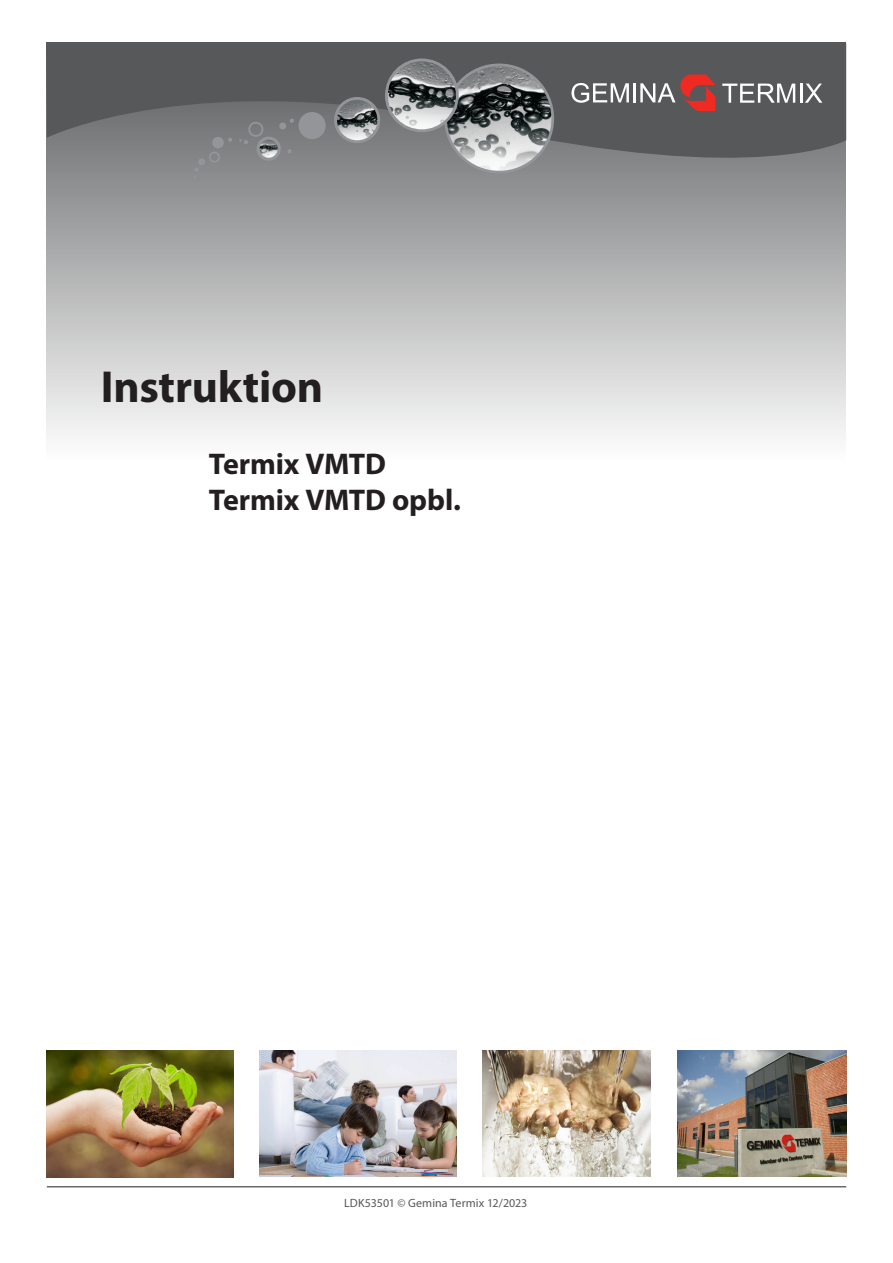
<style>
.page{position:relative;width:893px;height:1263px;background:#fff}
.page>*{position:absolute;margin:0;border:0;box-sizing:border-box;transform-origin:0 0}
.Brødtekst{font:700 45px "Myriad Pro";letter-spacing:-.005em;color:#231f20}
.Brødtekst-2{font:700 30px "Myriad Pro";letter-spacing:-.01em;color:#231f20}
.TOC_1{font:12px "Myriad Pro";letter-spacing:.005em;color:#57585a}
</style>
<div class="page">
<svg style="left:47px;top:188px;width:799px;height:248px;background:#c2c2c3"></svg>
<svg style="left:47px;top:43px;width:799px;height:145px;background:#696a6c"></svg>
<svg style="left:571px;top:83px;width:58px;height:20px"></svg>
<hr style="left:633px;top:83px;width:3px;height:19px;background:#fff">
<svg style="left:722px;top:84px;width:100px;height:19px"></svg>
<svg style="left:640px;top:74px;width:75px;height:37px;background:#8e5a59"></svg>
<img style="left:445px;top:65px;width:108px;height:107px;border-radius:54px">
<div style="left:444px;top:64px;width:110px;height:109px;border:3px solid #939598;border-radius:50%"></div>
<img style="left:386px;top:60px;width:71px;height:71px;border-radius:35px">
<div style="left:385px;top:59px;width:74px;height:73px;border:3px solid #939598;border-radius:50%"></div>
<img style="left:336px;top:98px;width:43px;height:44px;border-radius:22px">
<div style="left:334px;top:97px;width:46px;height:46px;border:3px solid #939598;border-radius:50%"></div>
<svg style="left:194px;top:136px;width:38px;height:43px;background:#868789"></svg>
<svg style="left:239px;top:111px;width:88px;height:52px;background:#818284"></svg>
<hr style="left:47px;top:1186px;width:799px;height:1px;background:#231f20">
<img style="left:482px;top:1050px;width:169px;height:127px">
<img style="left:260px;top:1050px;width:196px;height:126px">
<img style="left:677px;top:1050px;width:169px;height:127px">
<img style="left:47px;top:1050px;width:187px;height:127px">
<p class="Brødtekst" style="left:101px;top:357px;width:224px">Instruktion</p>
<p class="Brødtekst-2" style="left:209px;top:444px;width:179px">Termix VMTD</p>
<p class="Brødtekst-2" style="left:209px;top:480px;width:254px">Termix VMTD opbl.</p>
<p class="TOC_1" style="left:344px;top:1195px;width:185px">LDK53501 © Gemina Termix 12/2023</p>
</div>
